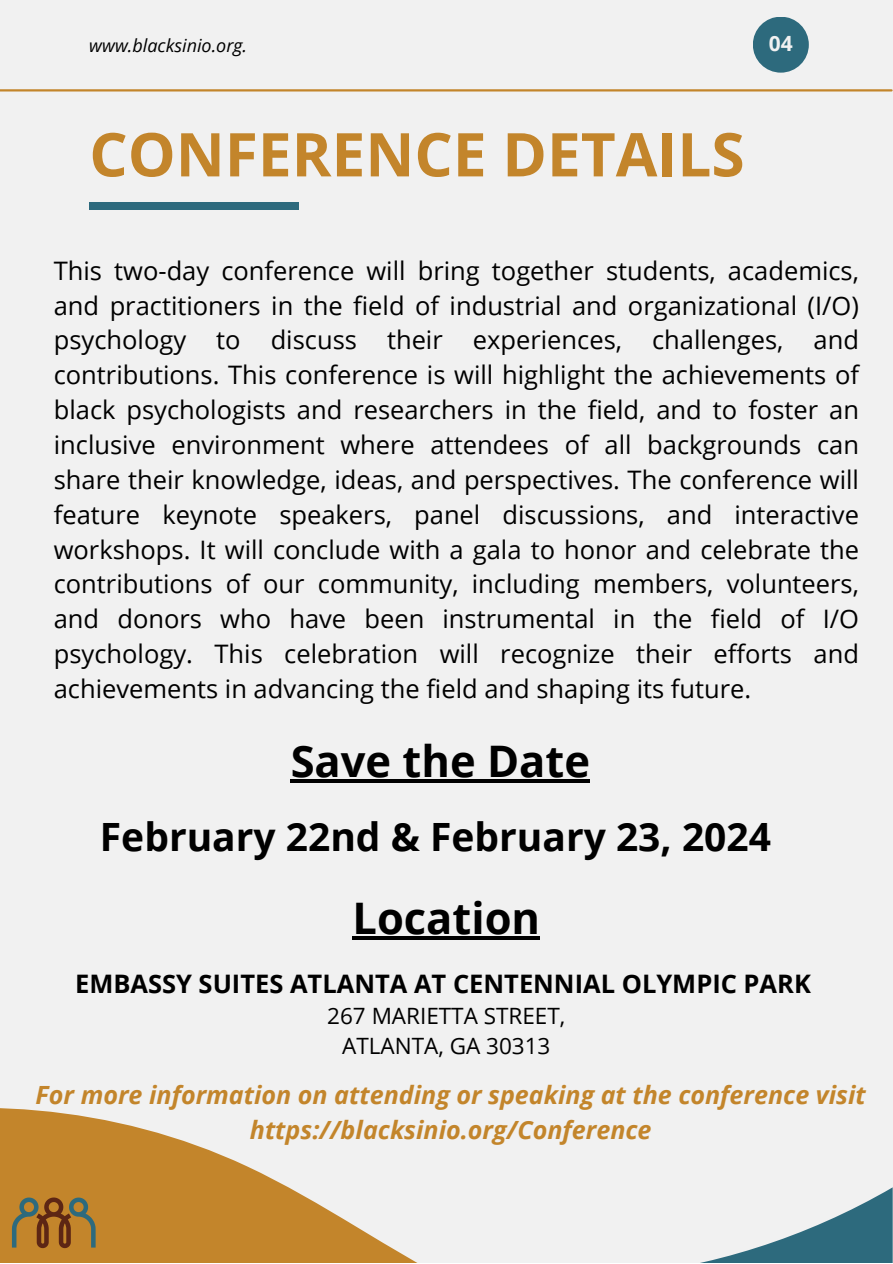
<style>
.page{position:relative;width:893px;height:1264px;background:#fff}
.page>*{position:absolute;margin:0;border:0;box-sizing:border-box;transform-origin:0 0}
.t1{font:700 60.3px "Open Sans";color:#c3852b}
.t2{font:700 43.5px "Open Sans";color:#000}
.t3{font:700 39px "Open Sans";color:#000}
.t4{font:25.5px/34.8px "Open Sans";color:#000;text-align:justify}
.t5{font:700 25.5px "Open Sans";color:#000}
.t6{font:italic 700 25.05px/34.8px "Open Sans";color:#c3852b;text-align:center}
.t7{font:22.5px "Open Sans";color:#000}
.t8{font:700 21px "Open Sans";color:#f1f1f1}
.t9{font:italic 18px "Open Sans";color:#000}
</style>
<div class="page">
<div style="left:0;top:0;width:892px;height:1262px;background:#f1f1f1"></div>
<hr style="left:0;top:89px;width:891px;height:2px;background:#c3852b">
<div style="left:752px;top:17px;width:56px;height:56px;background:#2d6a7d;border-radius:50%"></div>
<svg style="left:0;top:1108px;width:416px;height:154px;fill:#c3852b"></svg>
<svg style="left:704px;top:1187px;width:188px;height:75px"></svg>
<div style="left:89px;top:202px;width:210px;height:8px;background:#2d6a7d"></div>
<svg style="left:12px;top:1197px;width:84px;height:51px;background:#946d34"></svg>
<hr style="left:291px;top:779px;width:299px;height:3px;background:#000">
<svg style="left:352px;top:936px;width:188px;height:3px"></svg>
<p class="t9" style="left:89px;top:33px;width:159px">www.blacksinio.org.</p>
<p class="t8" style="left:768px;top:29px;width:25px">04</p>
<p class="t1" style="left:89px;top:112px;width:656px">CONFERENCE DETAILS</p>
<p class="t4" style="left:54px;top:252px;width:806px">This two-day conference will bring together students, academics, and practitioners in the field of industrial and organizational (I/O) psychology to discuss their experiences, challenges, and contributions. This conference is will highlight the achievements of black psychologists and researchers in the field, and to foster an inclusive environment where attendees of all backgrounds can share their knowledge, ideas, and perspectives. The conference will feature keynote speakers, panel discussions, and interactive workshops. It will conclude with a gala to honor and celebrate the contributions of our community, including members, volunteers, and donors who have been instrumental in the field of I/O psychology. This celebration will recognize their efforts and achievements in advancing the field and shaping its future.</p>
<p class="t2" style="left:291px;top:730px;width:301px">Save the Date</p>
<p class="t3" style="left:100px;top:809px;width:672px">February 22nd &amp; February 23, 2024</p>
<p class="t2" style="left:352px;top:887px;width:189px">Location</p>
<p class="t5" style="left:75px;top:965px;width:737px">EMBASSY SUITES ATLANTA AT CENTENNIAL OLYMPIC PARK</p>
<p class="t7" style="left:327px;top:999px;width:239px">267 MARIETTA STREET,</p>
<p class="t7" style="left:342px;top:1030px;width:210px">ATLANTA, GA 30313</p>
<p class="t6" style="left:36px;top:1076px;width:831px">For more information on attending or speaking at the conference visit https://blacksinio.org/Conference</p>
</div>
